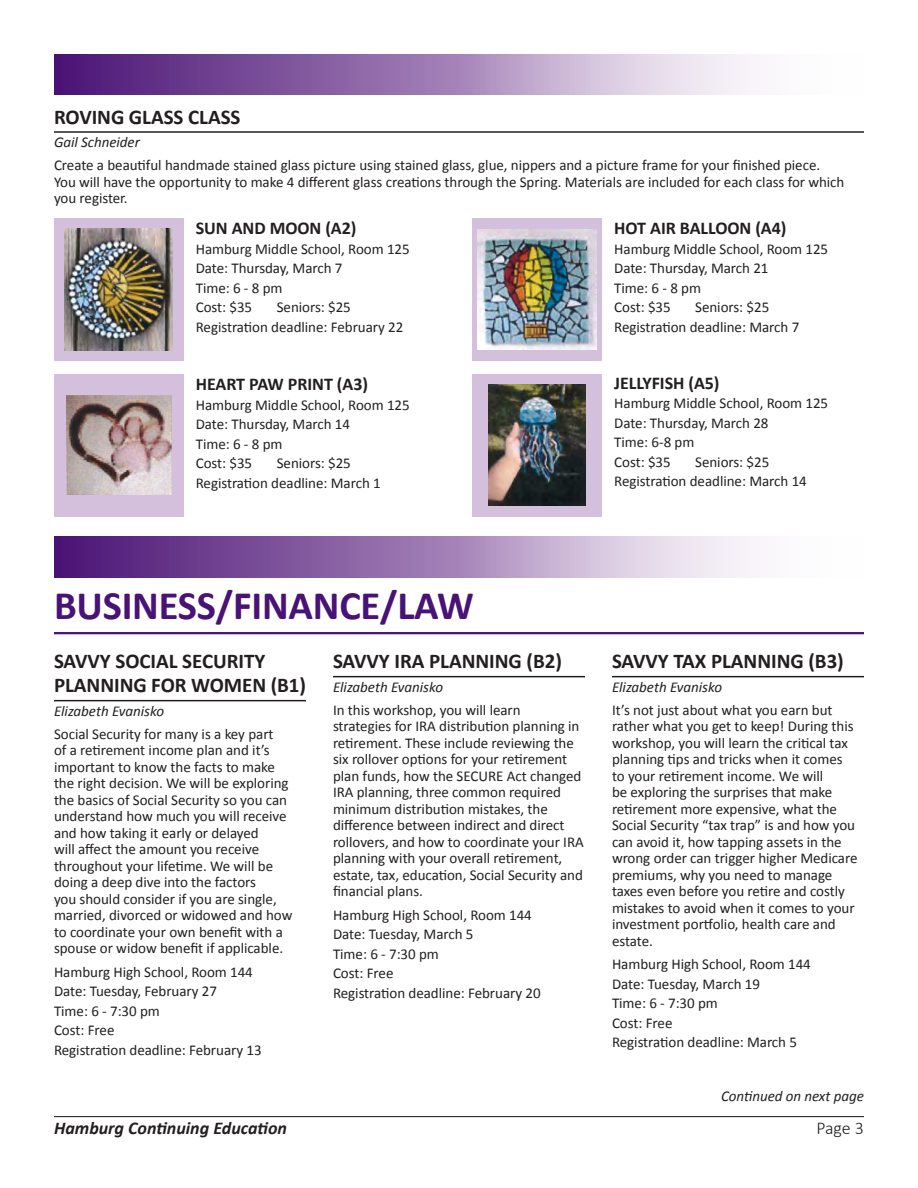
<style>
.page{position:relative;width:918px;height:1188px;background:#fff}
.page>*{position:absolute;margin:0;border:0;box-sizing:border-box;transform-origin:0 0}
.Program_Name{font:700 40.5px "Calibri";letter-spacing:-.005em;color:#491276}
.Course_name{font:700 21px "Calibri";letter-spacing:-.005em;color:#231f20}
.Course_name_2{font:700 21px "Calibri";letter-spacing:-.005em;color:#231f20}
.Course_name_2-2{font:700 18px "Calibri";letter-spacing:-.005em;color:#231f20}
.t1{font:italic 700 18px "Calibri";color:#231f20}
.location_date_cost{font:700 18px "Calibri";letter-spacing:-.005em;color:#231f20}
.t2{font:300 18px "Calibri";color:#231f20}
.text_-_10_11{font:15px/16.5px "Calibri";letter-spacing:-.005em;color:#231f20}
.location_date_cost-2{font:15px "Calibri";letter-spacing:-.005em;color:#231f20}
.Instructor{font:italic 15px "Calibri";letter-spacing:-.005em;color:#231f20}
.text_-_10_11-2{font:italic 15px "Calibri";letter-spacing:-.005em;color:#231f20}
</style>
<div class="page">
<hr style="left:54px;top:1116px;width:810px;height:1px;background:#231f20">
<div style="left:54px;top:54px;width:810px;height:40px;background:linear-gradient(to right,#470c72,#fff)"></div>
<hr style="left:54px;top:131px;width:810px;height:2px;background:#231f20">
<div style="left:54px;top:537px;width:810px;height:40px;background:linear-gradient(to right,#470c72,#fff)"></div>
<hr style="left:54px;top:632px;width:810px;height:2px;background:#491276">
<hr style="left:54px;top:700px;width:252px;height:1px;background:#231f20">
<hr style="left:333px;top:676px;width:252px;height:1px;background:#231f20">
<div style="left:54px;top:218px;width:130px;height:143px;background:#d4c0dc"></div>
<img style="left:65px;top:229px;width:108px;height:121px">
<div style="left:472px;top:218px;width:130px;height:143px;background:#d4c0dc"></div>
<img style="left:478px;top:230px;width:119px;height:120px">
<div style="left:54px;top:374px;width:130px;height:142px;background:#d4c0dc"></div>
<img style="left:66px;top:396px;width:105px;height:99px">
<div style="left:472px;top:374px;width:130px;height:142px;background:#d4c0dc"></div>
<img style="left:489px;top:384px;width:97px;height:122px">
<hr style="left:612px;top:676px;width:252px;height:1px;background:#231f20">
<p class="Course_name" style="left:54px;top:103px;width:188px">ROVING GLASS CLASS</p>
<p class="Instructor" style="left:54px;top:132px;width:87px">Gail Schneider</p>
<p class="text_-_10_11" style="left:54px;top:157px;width:792px">Create a beautiful handmade stained glass picture using stained glass, glue, nippers and a picture frame for your finished piece.<br>You will have the opportunity to make 4 different glass creations through the Spring. Materials are included for each class for which you register.</p>
<p class="Course_name_2-2" style="left:196px;top:217px;width:162px">SUN AND MOON (A2)</p>
<p class="location_date_cost-2" style="left:196px;top:239px;width:216px">Hamburg Middle School, Room 125</p>
<p class="location_date_cost-2" style="left:196px;top:259px;width:148px">Date: Thursday, March 7</p>
<p class="location_date_cost-2" style="left:196px;top:278px;width:88px">Time: 6 - 8 pm</p>
<p class="location_date_cost-2" style="left:196px;top:298px;width:58px">Cost: $35</p>
<p class="location_date_cost-2" style="left:277px;top:298px;width:76px">Seniors: $25</p>
<p class="location_date_cost-2" style="left:196px;top:317px;width:209px">Registration deadline: February 22</p>
<p class="Course_name_2-2" style="left:614px;top:217px;width:174px">HOT AIR BALLOON (A4)</p>
<p class="location_date_cost-2" style="left:614px;top:239px;width:216px">Hamburg Middle School, Room 125</p>
<p class="location_date_cost-2" style="left:614px;top:259px;width:156px">Date: Thursday, March 21</p>
<p class="location_date_cost-2" style="left:614px;top:278px;width:88px">Time: 6 - 8 pm</p>
<p class="location_date_cost-2" style="left:614px;top:298px;width:58px">Cost: $35</p>
<p class="location_date_cost-2" style="left:695px;top:298px;width:76px">Seniors: $25</p>
<p class="location_date_cost-2" style="left:614px;top:317px;width:187px">Registration deadline: March 7</p>
<p class="Course_name_2-2" style="left:196px;top:373px;width:174px">HEART PAW PRINT (A3)</p>
<p class="location_date_cost-2" style="left:196px;top:395px;width:216px">Hamburg Middle School, Room 125</p>
<p class="location_date_cost-2" style="left:196px;top:415px;width:156px">Date: Thursday, March 14</p>
<p class="location_date_cost-2" style="left:196px;top:434px;width:88px">Time: 6 - 8 pm</p>
<p class="location_date_cost-2" style="left:196px;top:454px;width:58px">Cost: $35</p>
<p class="location_date_cost-2" style="left:277px;top:454px;width:76px">Seniors: $25</p>
<p class="location_date_cost-2" style="left:196px;top:473px;width:187px">Registration deadline: March 1</p>
<p class="location_date_cost" style="left:614px;top:371px;width:107px">JELLYFISH (A5)</p>
<p class="location_date_cost-2" style="left:614px;top:394px;width:216px">Hamburg Middle School, Room 125</p>
<p class="location_date_cost-2" style="left:614px;top:413px;width:156px">Date: Thursday, March 28</p>
<p class="location_date_cost-2" style="left:614px;top:433px;width:82px">Time: 6-8 pm</p>
<p class="location_date_cost-2" style="left:614px;top:452px;width:58px">Cost: $35</p>
<p class="location_date_cost-2" style="left:695px;top:452px;width:76px">Seniors: $25</p>
<p class="location_date_cost-2" style="left:614px;top:472px;width:194px">Registration deadline: March 14</p>
<p class="Program_Name" style="left:54px;top:579px;width:421px">BUSINESS/FINANCE/LAW</p>
<p class="Course_name_2" style="left:54px;top:648px;width:213px">SAVVY SOCIAL SECURITY</p>
<p class="Course_name" style="left:54px;top:672px;width:254px">PLANNING FOR WOMEN (B1)</p>
<p class="Instructor" style="left:54px;top:700px;width:112px">Elizabeth Evanisko</p>
<p class="text_-_10_11" style="left:54px;top:726px;width:240px">Social Security for many is a key part<br>of a retirement income plan and it’s important to know the facts to make the right decision. We will be exploring the basics of Social Security so you can understand how much you will receive and how taking it early or delayed<br>will affect the amount you receive throughout your lifetime. We will be doing a deep dive into the factors<br>you should consider if you are single, married, divorced or widowed and how to coordinate your own benefit with a spouse or widow benefit if applicable.</p>
<p class="location_date_cost-2" style="left:54px;top:962px;width:200px">Hamburg High School, Room 144</p>
<p class="location_date_cost-2" style="left:54px;top:982px;width:165px">Date: Tuesday, February 27</p>
<p class="location_date_cost-2" style="left:54px;top:1001px;width:107px">Time: 6 - 7:30 pm</p>
<p class="location_date_cost-2" style="left:54px;top:1021px;width:62px">Cost: Free</p>
<p class="location_date_cost-2" style="left:54px;top:1040px;width:209px">Registration deadline: February 13</p>
<p class="Course_name" style="left:333px;top:648px;width:230px">SAVVY IRA PLANNING (B2)</p>
<p class="Instructor" style="left:333px;top:676px;width:112px">Elizabeth Evanisko</p>
<p class="text_-_10_11" style="left:333px;top:702px;width:252px">In this workshop, you will learn<br>strategies for IRA distribution planning in retirement. These include reviewing the six rollover options for your retirement plan funds, how the SECURE Act changed IRA planning, three common required minimum distribution mistakes, the difference between indirect and direct rollovers, and how to coordinate your IRA planning with your overall retirement, estate, tax, education, Social Security and financial plans.</p>
<p class="location_date_cost-2" style="left:333px;top:905px;width:200px">Hamburg High School, Room 144</p>
<p class="location_date_cost-2" style="left:333px;top:925px;width:142px">Date: Tuesday, March 5</p>
<p class="location_date_cost-2" style="left:333px;top:944px;width:107px">Time: 6 - 7:30 pm</p>
<p class="location_date_cost-2" style="left:333px;top:964px;width:62px">Cost: Free</p>
<p class="location_date_cost-2" style="left:333px;top:983px;width:209px">Registration deadline: February 20</p>
<p class="Course_name" style="left:612px;top:648px;width:233px">SAVVY TAX PLANNING (B3)</p>
<p class="Instructor" style="left:612px;top:676px;width:112px">Elizabeth Evanisko</p>
<p class="text_-_10_11" style="left:612px;top:702px;width:247px">It’s not just about what you earn but rather what you get to keep! During this workshop, you will learn the critical tax planning tips and tricks when it comes to your retirement income. We will<br>be exploring the surprises that make retirement more expensive, what the Social Security “tax trap” is and how you can avoid it, how tapping assets in the wrong order can trigger higher Medicare premiums, why you need to manage taxes even before you retire and costly mistakes to avoid when it comes to your investment portfolio, health care and estate.</p>
<p class="location_date_cost-2" style="left:612px;top:955px;width:200px">Hamburg High School, Room 144</p>
<p class="location_date_cost-2" style="left:612px;top:974px;width:150px">Date: Tuesday, March 19</p>
<p class="location_date_cost-2" style="left:612px;top:994px;width:107px">Time: 6 - 7:30 pm</p>
<p class="location_date_cost-2" style="left:612px;top:1013px;width:62px">Cost: Free</p>
<p class="location_date_cost-2" style="left:612px;top:1033px;width:187px">Registration deadline: March 5</p>
<p class="text_-_10_11-2" style="left:721px;top:1086px;width:144px">Continued on next page</p>
<p class="t1" style="left:54px;top:1117px;width:235px">Hamburg Continuing Education</p>
<p class="t2" style="left:816px;top:1117px;width:49px">Page 3</p>
</div>
